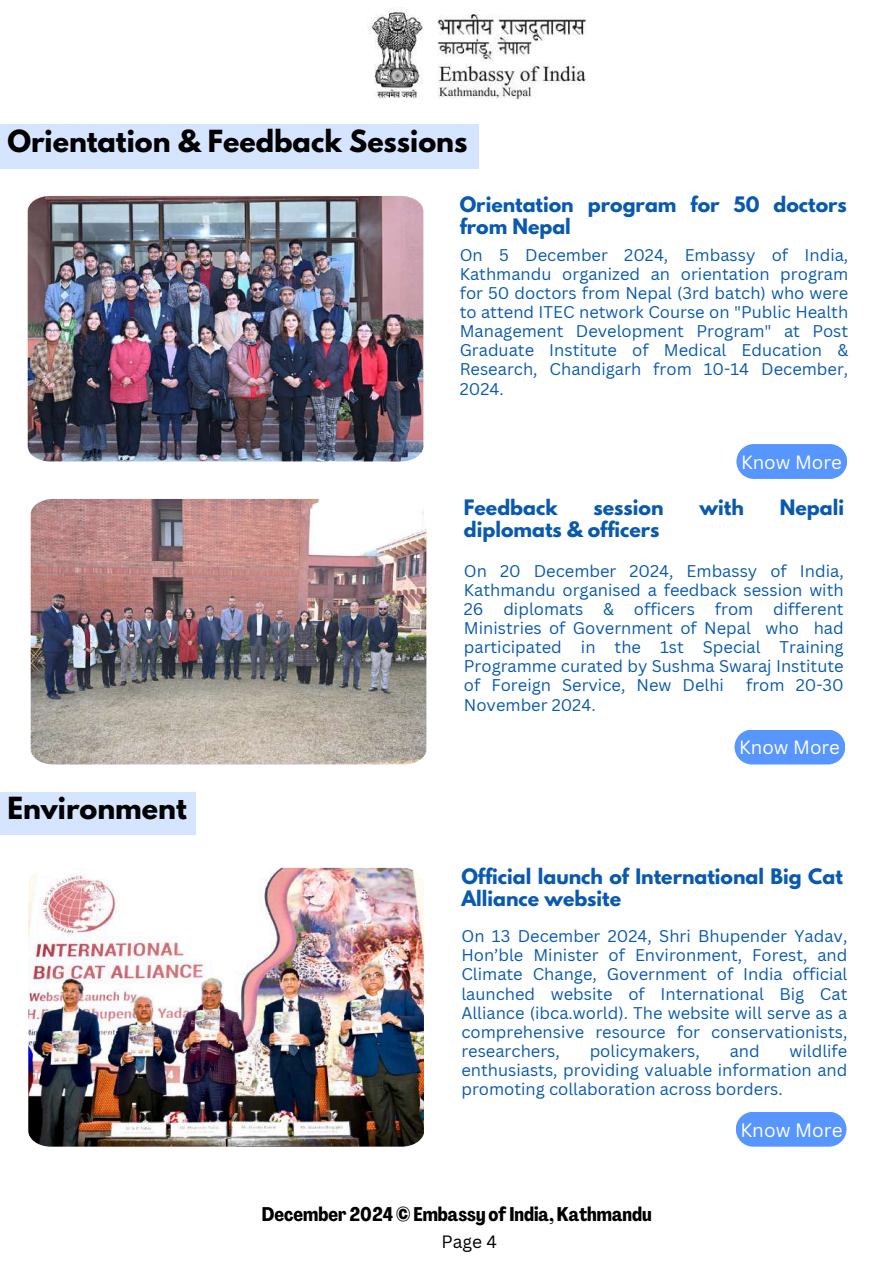
<style>
.page{position:relative;width:894px;height:1264px;background:#fff}
.page>*{position:absolute;margin:0;border:0;box-sizing:border-box;transform-origin:0 0}
.t1{font:700 27px "League Spartan";color:#000}
.t2{font:700 19.5px "Agrandir Tight";color:#000}
.t3{font:700 18.9px/22.5px "League Spartan";color:#095aaf}
.t4{font:18.9px "Canva Sans";color:#fff}
.t5{font:18.6px "Canva Sans";color:#fff}
.t6{font:17.4px "Canva Sans";color:#000}
.t7{font:16.5px/19.2px "Canva Sans";color:#095aaf;text-align:justify}
</style>
<div class="page">
<img style="left:367px;top:7px;width:219px;height:92px">
<img style="left:28px;top:867px;width:396px;height:279px">
<div style="left:736px;top:1112px;width:110px;height:34px;background:#5795ff"></div>
<img style="left:31px;top:499px;width:395px;height:265px">
<svg style="left:734px;top:730px;width:111px;height:34px;background:#619bff"></svg>
<div style="left:0;top:791px;width:195px;height:43px;background:#d6e5ff"></div>
<img style="left:28px;top:196px;width:395px;height:265px">
<svg style="left:736px;top:444px;width:110px;height:35px;background:#629cff"></svg>
<div style="left:0;top:124px;width:479px;height:44px;background:#d6e5ff"></div>
<h1 class="t1" style="left:7px;top:128px;width:461px">Orientation &amp; Feedback Sessions</h1>
<p class="t3" style="left:459px;top:195px;width:388px">Orientation program for 50 doctors from Nepal</p>
<p class="t7" style="left:459px;top:244px;width:390px">On 5 December 2024, Embassy of India, Kathmandu organized an orientation program for 50 doctors from Nepal (3rd batch) who were to attend ITEC network Course on "Public Health Management Development Program" at Post Graduate Institute of Medical Education &amp; Research, Chandigarh from 10-14 December, 2024.</p>
<p class="t5" style="left:740px;top:449px;width:102px">Know More</p>
<p class="t3" style="left:463px;top:498px;width:95px">Feedback</p>
<p class="t3" style="left:593px;top:498px;width:71px">session</p>
<p class="t3" style="left:699px;top:498px;width:46px">with</p>
<p class="t3" style="left:779px;top:498px;width:66px">Nepali</p>
<p class="t3" style="left:463px;top:521px;width:197px">diplomats &amp; officers</p>
<p class="t7" style="left:463px;top:560px;width:381px">On 20 December 2024, Embassy of India, Kathmandu organised a feedback session with 26 diplomats &amp; officers from different Ministries of Government of Nepal who had participated in the 1st Special Training Programme curated by Sushma Swaraj Institute of Foreign Service, New Delhi</p>
<p class="t7" style="left:745px;top:675px;width:99px">from 20-30</p>
<h1 class="t1" style="left:7px;top:794px;width:181px">Environment</h1>
<p class="t7" style="left:463px;top:694px;width:133px">November 2024.</p>
<p class="t5" style="left:739px;top:734px;width:102px">Know More</p>
<p class="t3" style="left:461px;top:867px;width:383px">Official launch of International Big Cat<br>Alliance website</p>
<p class="t7" style="left:461px;top:926px;width:387px">On 13 December 2024, Shri Bhupender Yadav, Hon’ble Minister of Environment, Forest, and Climate Change, Government of India official launched website of International Big Cat Alliance (ibca.world). The website will serve as a comprehensive resource for conservationists, researchers,</p>
<p class="t7" style="left:461px;top:1040px;width:387px;text-indent:328px">wildlife enthusiasts, providing valuable information and promoting collaboration across borders.</p>
<p class="t7" style="left:589px;top:1040px;width:112px">policymakers,</p>
<p class="t7" style="left:729px;top:1040px;width:32px">and</p>
<p class="t2" style="left:262px;top:1206px;width:391px">December 2024 © Embassy of India,Kathmandu</p>
<p class="t6" style="left:441px;top:1229px;width:57px">Page 4</p>
<p class="t4" style="left:740px;top:1116px;width:104px">Know More</p>
</div>
